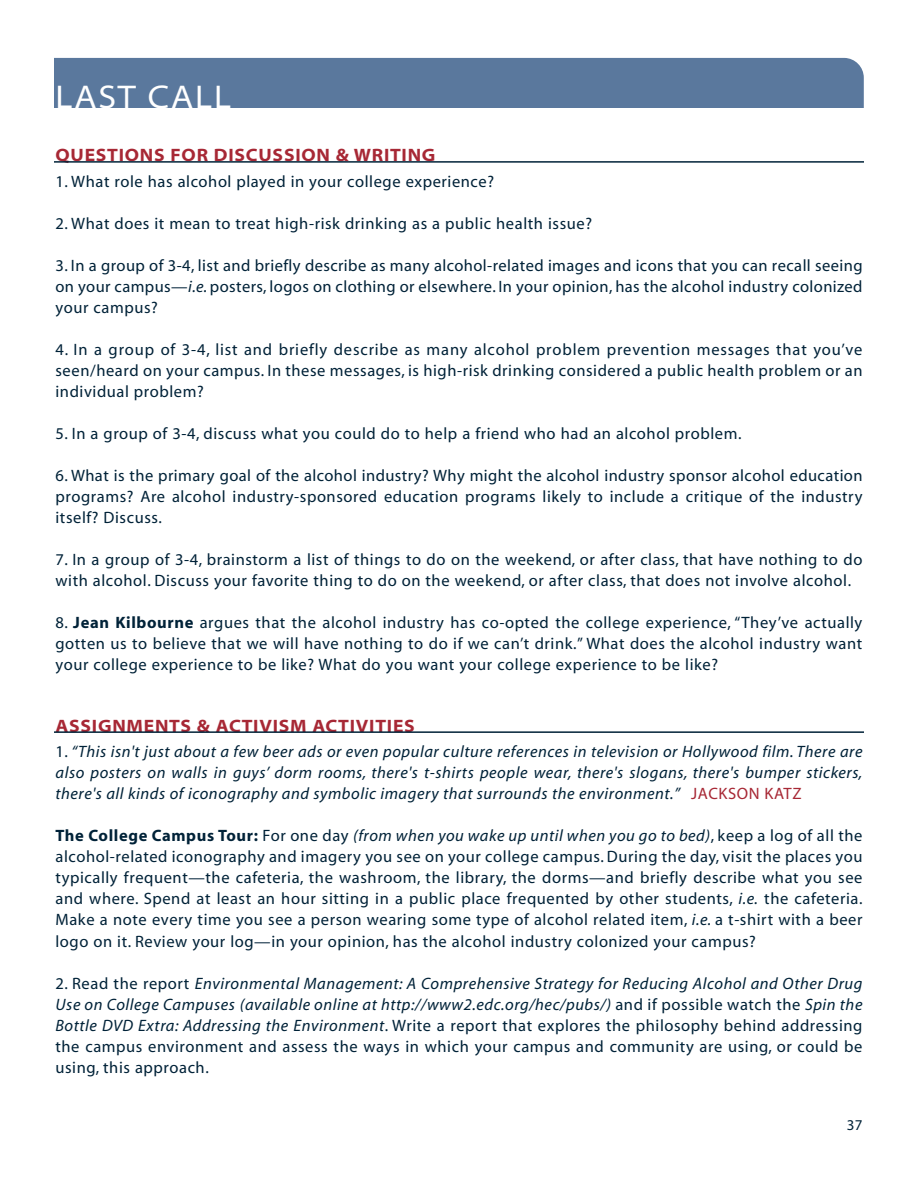
<style>
.page{position:relative;width:918px;height:1188px;background:#fff}
.page>*{position:absolute;margin:0;border:0;box-sizing:border-box;transform-origin:0 0}
.t1{font:33px "Myriad MM 400 700";letter-spacing:.055em;color:#fff}
.t2{font:18px "Myriad MM 700 700";letter-spacing:.04em;color:#a72835}
.t3{font:16.5px/21px "Myriad MM 406 600";letter-spacing:.035em;color:#002238;text-align:justify}
.t4{font:16.5px/21px "Myriad MM It 406 600";letter-spacing:.035em;color:#002238;text-align:justify}
.t5{font:15px "Myriad MM 406 600";color:#002238}
.s1{font-family:"Myriad MM It 406 600"}
.s2{font-family:"Myriad MM 700 600"}
.s3{font-family:"Myriad MM 406 600"}
.s4{font-family:"Myriad MM 406 600";color:#a72835}
</style>
<div class="page">
<div style="left:54px;top:58px;width:810px;height:50px;background:#5a789d"></div>
<hr style="left:54px;top:161px;width:810px;height:2px;background:#002238">
<hr style="left:54px;top:731px;width:810px;height:2px;background:#002238">
<h1 class="t1" style="left:56px;top:83px;width:177px">LAST CALL</h1>
<p class="t2" style="left:56px;top:148px;width:382px">QUESTIONS FOR DISCUSSION &amp; WRITING</p>
<p class="t3" style="left:56px;top:173px;width:440px">1. What role has alcohol played in your college experience?</p>
<p class="t3" style="left:56px;top:215px;width:538px">2. What does it mean to treat high-risk drinking as a public health issue?</p>
<p class="t3" style="left:56px;top:257px;width:809px">3. In a group of 3-4, list and briefly describe as many alcohol-related images and icons that you can recall seeing on your campus—<span class="s1">i.e.</span> posters, logos on clothing or elsewhere. In your opinion, has the alcohol industry colonized your campus?</p>
<p class="t3" style="left:56px;top:341px;width:809px">4. In a group of 3-4, list and briefly describe as many alcohol problem prevention messages that you’ve seen/heard on your campus. In these messages, is high-risk drinking considered a public health problem or an individual problem?</p>
<p class="t3" style="left:56px;top:425px;width:688px">5. In a group of 3-4, discuss what you could do to help a friend who had an alcohol problem.</p>
<p class="t3" style="left:56px;top:467px;width:809px">6. What is the primary goal of the alcohol industry? Why might the alcohol industry sponsor alcohol education programs? Are alcohol industry-sponsored education programs likely to include a critique of the industry itself? Discuss.</p>
<p class="t3" style="left:56px;top:551px;width:809px">7. In a group of 3-4, brainstorm a list of things to do on the weekend, or after class, that have nothing to do with alcohol. Discuss your favorite thing to do on the weekend, or after class, that does not involve alcohol.</p>
<p class="t3" style="left:56px;top:614px;width:808px">8. <span class="s2">Jean Kilbourne</span> argues that the alcohol industry has co-opted the college experience, “They’ve actually gotten us to believe that we will have nothing to do if we can’t drink.” What does the alcohol industry want your college experience to be like? What do you want your college experience to be like?</p>
<p class="t2" style="left:56px;top:718px;width:361px">ASSIGNMENTS &amp; ACTIVISM ACTIVITIES</p>
<p class="t4" style="left:56px;top:743px;width:809px"><span class="s3">1.</span> “This isn't just about a few beer ads or even popular culture references in television or Hollywood film. There are also posters on walls in guys’ dorm rooms, there's t-shirts people wear, there's slogans, there's bumper stickers, there's all kinds of iconography and symbolic imagery that surrounds the environment.” <span class="s4">JACKSON KATZ</span></p>
<p class="t4" style="left:56px;top:827px;width:808px"><span class="s2">The College Campus Tour:</span> <span class="s3">For one day</span> (from when you wake up until when you go to bed)<span class="s3">, keep a log of all the</span></p>
<p class="t3" style="left:55px;top:848px;width:809px">alcohol-related iconography and imagery you see on your college campus. During the day, visit the places you typically frequent—the cafeteria, the washroom, the library, the dorms—and briefly describe what you see and where. Spend at least an hour sitting in a public place frequented by other students, <span class="s1">i.e.</span> the cafeteria.<br>Make a note every time you see a person wearing some type of alcohol related item, <span class="s1">i.e.</span> a t-shirt with a beer logo on it. Review your log—in your opinion, has the alcohol industry colonized your campus?</p>
<p class="t4" style="left:55px;top:974px;width:809px"><span class="s3">2. Read the report</span> Environmental Management: A Comprehensive Strategy for Reducing Alcohol and Other Drug<br>Use on College Campuses (available online at http://www2.edc.org/hec/pubs/) <span class="s3">and if possible watch the</span> Spin the</p>
<p class="t3" style="left:55px;top:1016px;width:809px"><span class="s1">Bottle DVD Extra: Addressing the Environment</span>. Write a report that explores the philosophy behind addressing the campus environment and assess the ways in which your campus and community are using, or could be using, this approach.</p>
<p class="t5" style="left:847px;top:1118px;width:17px">37</p>
</div>
